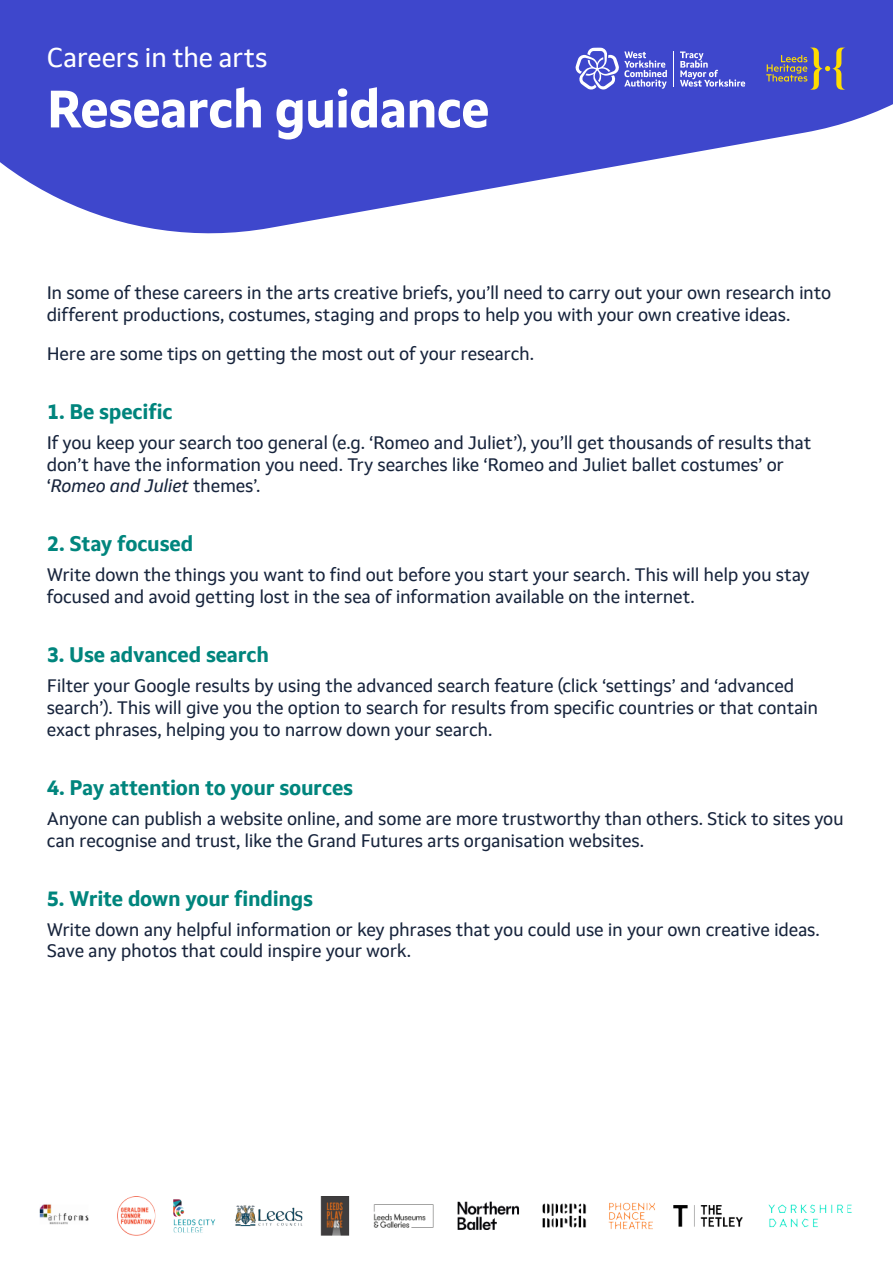
<style>
.page{position:relative;width:893px;height:1263px;background:#fff}
.page>*{position:absolute;margin:0;border:0;box-sizing:border-box;transform-origin:0 0}
.t1{font:700 52.5px "Setimo";letter-spacing:-.02em;color:#fff}
.t2{font:27px "Setimo";letter-spacing:-.015em;color:#fff}
.Heading{font:700 21px "Setimo";letter-spacing:-.01em;color:#00857d}
.Body{font:18px/21.6px "Setimo";letter-spacing:-.015em;color:#17243c}
.s1{font-style:italic}
</style>
<div class="page">
<svg style="left:0;top:0;width:893px;height:234px;fill:#3e47cc"></svg>
<svg style="left:575px;top:48px;width:92px;height:42px"></svg>
<svg style="left:680px;top:52px;width:65px;height:35px"></svg>
<hr style="left:673px;top:51px;width:1px;height:36px;background:#fff">
<svg style="left:766px;top:48px;width:79px;height:42px"></svg>
<img style="left:39px;top:1197px;width:813px;height:38px">
<h1 class="t2" style="left:47px;top:42px;width:222px">Careers in the arts</h1>
<h1 class="t1" style="left:47px;top:77px;width:444px">Research guidance</h1>
<p class="Body" style="left:47px;top:282px;width:786px">In some of these careers in the arts creative briefs, you’ll need to carry out your own research into different productions, costumes, staging and props to help you with your own creative ideas.</p>
<p class="Body" style="left:47px;top:342px;width:489px">Here are some tips on getting the most out of your research.</p>
<h2 class="Heading" style="left:47px;top:399px;width:127px">1. Be specific</h2>
<p class="Body" style="left:47px;top:432px;width:766px">If you keep your search too general (e.g. ‘Romeo and Juliet’), you’ll get thousands of results that don’t have the information you need. Try searches like ‘Romeo and Juliet ballet costumes’ or ‘<span class="s1">Romeo and Juliet</span> themes’.</p>
<h2 class="Heading" style="left:47px;top:531px;width:148px">2. Stay focused</h2>
<p class="Body" style="left:47px;top:564px;width:765px">Write down the things you want to find out before you start your search. This will help you stay focused and avoid getting lost in the sea of information available on the internet.</p>
<h2 class="Heading" style="left:47px;top:642px;width:224px">3. Use advanced search</h2>
<p class="Body" style="left:47px;top:675px;width:773px">Filter your Google results by using the advanced search feature (click ‘settings’ and ‘advanced search’). This will give you the option to search for results from specific countries or that contain exact phrases, helping you to narrow down your search.</p>
<h2 class="Heading" style="left:47px;top:775px;width:308px">4. Pay attention to your sources</h2>
<p class="Body" style="left:47px;top:808px;width:799px">Anyone can publish a website online, and some are more trustworthy than others. Stick to sites you can recognise and trust, like the Grand Futures arts organisation websites.</p>
<h2 class="Heading" style="left:47px;top:886px;width:268px">5. Write down your findings</h2>
<p class="Body" style="left:47px;top:918px;width:775px">Write down any helpful information or key phrases that you could use in your own creative ideas.<br>Save any photos that could inspire your work.</p>
</div>
